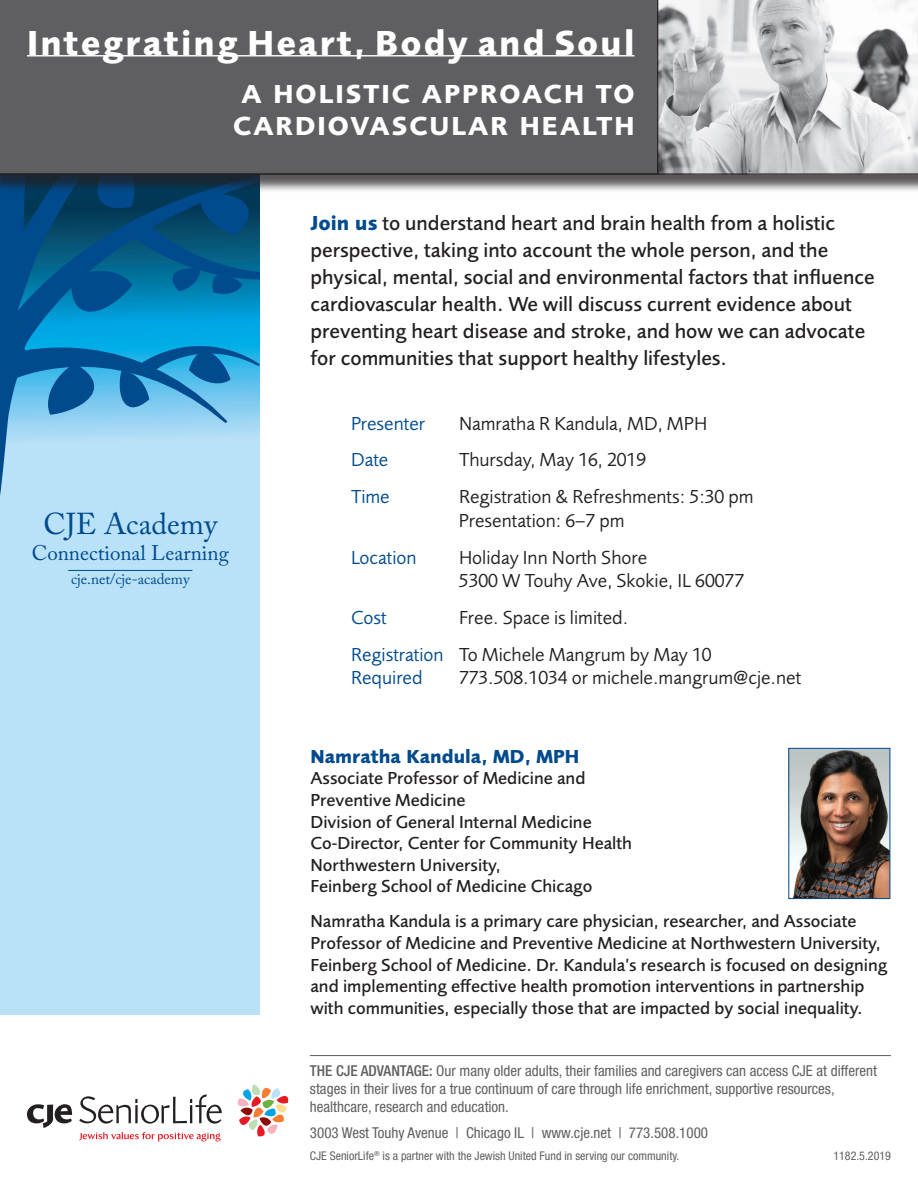
<style>
.page{position:relative;width:918px;height:1188px;background:#fff}
.page>*{position:absolute;margin:0;border:0;box-sizing:border-box;transform-origin:0 0}
.t1{font:700 36px "Foundry Sans";letter-spacing:.06em;color:#fff}
.t2{font:30px "Adobe Caslon Pro";color:#004a8d}
.t3{font:700 27px/32.4px "Foundry Sans";letter-spacing:.075em;color:#fff;text-align:center}
.t4{font:500 21px/27px "Foundry Sans";color:#231f20}
.t5{font:21px "Adobe Caslon Pro";color:#004a8d}
.Who_What_When{font:19.5px/23.4px "Foundry Sans";color:#231f20}
.Who_What_When-2{font:19.5px "Foundry Sans";color:#004a8d}
.t6{font:700 19.5px "Foundry Sans";color:#004a8d}
.t7{font:500 18px/21.6px "Foundry Sans";color:#231f20}
.t8{font:condensed 15px/18px "Helvetica Neue LT Std";color:#5f5f62}
.t9{font:15px "Adobe Caslon Pro";color:#004a8d}
.t10{font:condensed 12px "Helvetica Neue LT Std";color:#5f5f62}
.s1{font-weight:700;color:#004a8d}
.s2{color:#004a8d}
.s3{font-weight:500}
</style>
<div class="page">
<div style="left:0;top:0;width:260px;height:797px;background:#b9e1f7"></div>
<div style="left:0;top:797px;width:260px;height:218px;background:#b9e1f7"></div>
<svg style="left:1px;top:193px;width:259px;height:378px"></svg>
<svg style="left:93px;top:193px;width:45px;height:16px"></svg>
<div style="left:0;top:0;width:918px;height:193px;background:#231f20;opacity:.75"></div>
<div style="left:0;top:0;width:657px;height:175px;background:#5f5f62"></div>
<svg style="left:657px;top:0;width:261px;height:175px"></svg>
<hr style="left:68px;top:570px;width:124px;height:1px;background:#004a8d">
<svg style="left:45px;top:364px;width:52px;height:51px;background:#2374af"></svg>
<svg style="left:189px;top:348px;width:42px;height:39px;background:#156eab"></svg>
<svg style="left:212px;top:272px;width:30px;height:24px"></svg>
<svg style="left:71px;top:268px;width:61px;height:49px;background:#00609e"></svg>
<svg style="left:200px;top:193px;width:49px;height:42px;background:#014880"></svg>
<svg style="left:172px;top:268px;width:28px;height:23px"></svg>
<svg style="left:119px;top:371px;width:30px;height:37px"></svg>
<svg style="left:237px;top:1085px;width:51px;height:51px"></svg>
<svg style="left:79px;top:1094px;width:143px;height:30px"></svg>
<svg style="left:27px;top:1104px;width:45px;height:24px"></svg>
<svg style="left:79px;top:1132px;width:142px;height:9px"></svg>
<hr style="left:310px;top:1055px;width:581px;height:1px;background:#5f5f62">
<hr style="left:27px;top:55px;width:607px;height:1px;background:#fff">
<img style="left:790px;top:750px;width:98px;height:147px">
<div style="left:788px;top:748px;width:102px;height:151px;border:1px solid #004a8d"></div>
<p class="t1" style="left:27px;top:22px;width:609px">Integrating Heart, Body and Soul</p>
<p class="t3" style="left:233px;top:78px;width:403px">A HOLISTIC APPROACH TO<br>CARDIOVASCULAR HEALTH</p>
<p class="t2" style="left:44px;top:506px;width:175px">CJE Academy</p>
<p class="t5" style="left:32px;top:540px;width:199px">Connectional Learning</p>
<p class="t9" style="left:71px;top:570px;width:120px">cje.net/cje-academy</p>
<p class="t4" style="left:310px;top:210px;width:566px"><span class="s1">Join us</span> to understand heart and brain health from a holistic perspective, taking into account the whole person, and the physical, mental, social and environmental factors that influence cardiovascular health. We will discuss current evidence about preventing heart disease and stroke, and how we can advocate for communities that support healthy lifestyles.</p>
<p class="Who_What_When-2" style="left:351px;top:412px;width:76px">Presenter</p>
<p class="Who_What_When" style="left:459px;top:412px;width:250px">Namratha R Kandula, MD, MPH</p>
<p class="Who_What_When-2" style="left:351px;top:449px;width:39px">Date</p>
<p class="Who_What_When" style="left:459px;top:449px;width:189px">Thursday, May 16, 2019</p>
<p class="Who_What_When-2" style="left:351px;top:486px;width:40px">Time</p>
<p class="Who_What_When" style="left:459px;top:486px;width:296px">Registration &amp; Refreshments: 5:30 pm<br>Presentation: 6–7 pm</p>
<p class="Who_What_When-2" style="left:351px;top:547px;width:67px">Location</p>
<p class="Who_What_When" style="left:459px;top:546px;width:287px">Holiday Inn North Shore<br>5300 W Touhy Ave, Skokie, IL 60077</p>
<p class="Who_What_When-2" style="left:351px;top:607px;width:37px">Cost</p>
<p class="Who_What_When" style="left:459px;top:606px;width:171px">Free. Space is limited.</p>
<p class="Who_What_When" style="left:351px;top:643px;width:362px"><span class="s2">Registration</span> To Michele Mangrum by May 10<br><span class="s2">Required</span></p>
<p class="Who_What_When" style="left:459px;top:666px;width:344px">773.508.1034 or michele.mangrum@cje.net</p>
<p class="t6" style="left:310px;top:745px;width:270px">Namratha Kandula, MD, MPH</p>
<p class="t7" style="left:310px;top:768px;width:276px">Associate Professor of Medicine and<br>Preventive Medicine</p>
<p class="t7" style="left:310px;top:811px;width:283px">Division of General Internal Medicine</p>
<p class="t7" style="left:310px;top:833px;width:323px">Co-Director, Center for Community Health</p>
<p class="t7" style="left:310px;top:854px;width:283px">Northwestern University,<br>Feinberg School of Medicine Chicago</p>
<p class="t7" style="left:310px;top:911px;width:578px">Namratha Kandula is a primary care physician, researcher, and Associate Professor of Medicine and Preventive Medicine at Northwestern University, Feinberg School of Medicine. Dr. Kandula’s research is focused on designing and implementing effective health promotion interventions in partnership with communities, especially those that are impacted by social inequality.</p>
<p class="t8" style="left:310px;top:1062px;width:569px"><span class="s3">THE CJE ADVANTAGE:</span> Our many older adults, their families and caregivers can access CJE at different stages in their lives for a true continuum of care through life enrichment, supportive resources, healthcare, research and education.</p>
<p class="t8" style="left:310px;top:1124px;width:400px">3003 West Touhy Avenue | Chicago IL | www.cje.net | 773.508.1000</p>
<p class="t10" style="left:310px;top:1148px;width:371px">CJE SeniorLife<sup>®</sup> is a partner with the Jewish United Fund in serving our community.</p>
<p class="t10" style="left:833px;top:1148px;width:59px">1182.5.2019</p>
</div>
